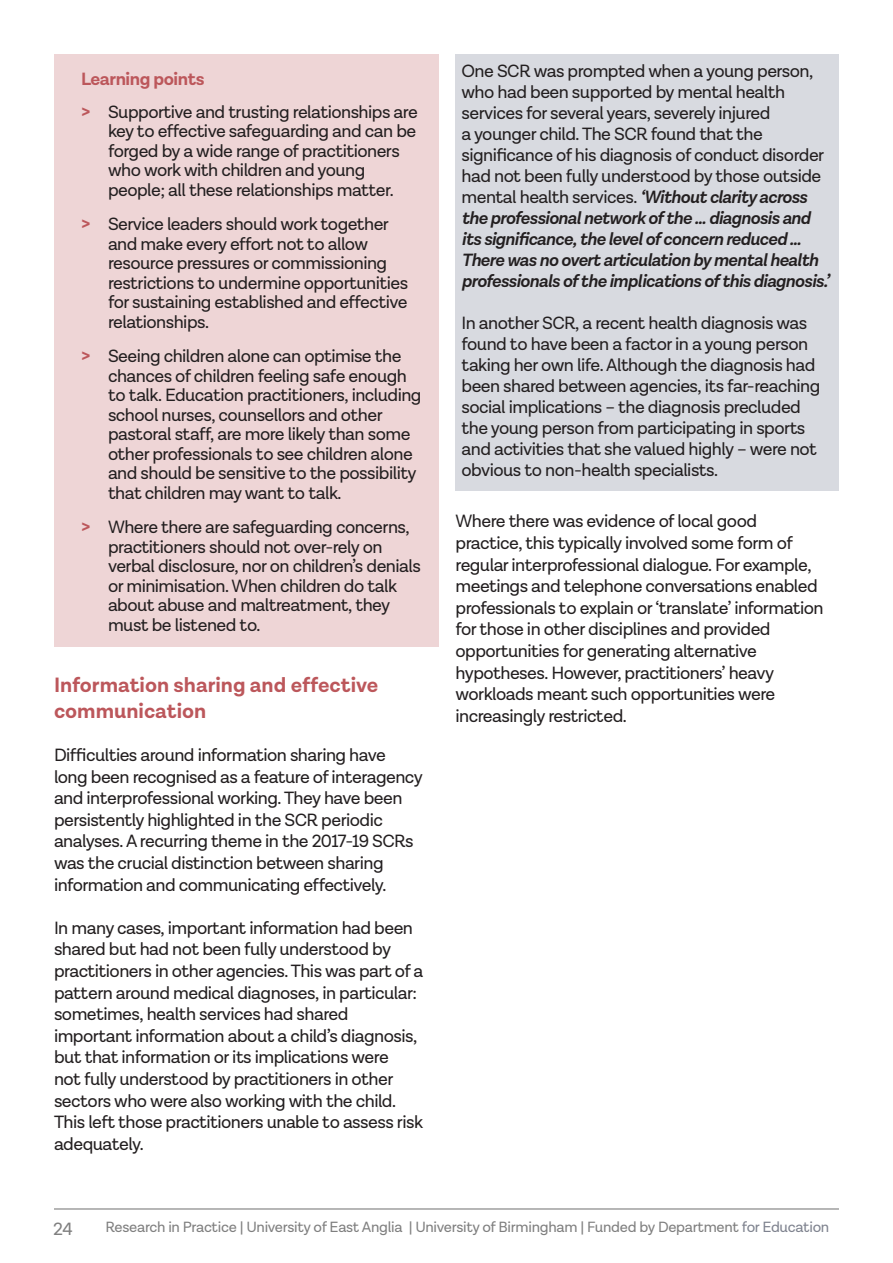
<style>
.page{position:relative;width:893px;height:1263px;background:#fff}
.page>*{position:absolute;margin:0;border:0;box-sizing:border-box;transform-origin:0 0}
.t1{font:700 21px/25.2px "Lota Grotesque Alt 1";color:#bc575b}
.RiP_Bullet_points{font:18px/21.6px "Lota Grotesque Alt 1";letter-spacing:-.03em;color:#231f20}
.No_Spacing{font:18px/21px "Lota Grotesque Alt 1";letter-spacing:-.03em;color:#231f20}
.t2{font:700 18px "Lota Grotesque Alt 1";letter-spacing:-.025em;color:#bc575b}
.t3{font:18px "Lota Grotesque Alt 1";color:#7f7f7f}
.t4{font:15px "Lota Grotesque Alt 1";letter-spacing:-.02em;color:#7f7f7f}
.s1{font-weight:700;color:#bc575b}
.s2{font-weight:600;font-style:italic}
.s3{color:#7f838f}
</style>
<div class="page">
<hr style="left:54px;top:1208px;width:785px;height:1px;background:#7f7f7f">
<div style="left:54px;top:54px;width:384px;height:592px;background:#eed5d6"></div>
<div style="left:455px;top:54px;width:384px;height:436px;background:#d8dae0"></div>
<p class="t2" style="left:81px;top:68px;width:125px">Learning points</p>
<p class="RiP_Bullet_points" style="left:108px;top:102px;width:311px;line-height:19.5px;text-indent:-27px"><span class="s1">&gt;</span> Supportive and trusting relationships are key to effective safeguarding and can be forged by a wide range of practitioners who work with children and young people; all these relationships matter.</p>
<p class="RiP_Bullet_points" style="left:108px;top:215px;width:302px;line-height:19.5px;text-indent:-27px"><span class="s1">&gt;</span> Service leaders should work together and make every effort not to allow resource pressures or commissioning restrictions to undermine opportunities for sustaining established and effective relationships.</p>
<p class="RiP_Bullet_points" style="left:108px;top:347px;width:315px;line-height:19.5px;text-indent:-27px"><span class="s1">&gt;</span> Seeing children alone can optimise the chances of children feeling safe enough to talk. Education practitioners, including school nurses, counsellors and other pastoral staff, are more likely than some other professionals to see children alone and should be sensitive to the possibility that children may want to talk.</p>
<p class="RiP_Bullet_points" style="left:108px;top:518px;width:314px;line-height:19.5px;text-indent:-27px"><span class="s1">&gt;</span> Where there are safeguarding concerns, practitioners should not over-rely on verbal disclosure, nor on children’s denials or minimisation. When children do talk about abuse and maltreatment, they must be listened to.</p>
<p class="t1" style="left:54px;top:673px;width:326px">Information sharing and effective communication</p>
<p class="RiP_Bullet_points" style="left:54px;top:744px;width:370px">Difficulties around information sharing have long been recognised as a feature of interagency and interprofessional working. They have been persistently highlighted in the SCR periodic analyses. A recurring theme in the 2017-19 SCRs was the crucial distinction between sharing information and communicating effectively.</p>
<p class="RiP_Bullet_points" style="left:54px;top:917px;width:371px">In many cases, important information had been shared but had not been fully understood by practitioners in other agencies. This was part of a pattern around medical diagnoses, in particular: sometimes, health services had shared important information about a child’s diagnosis, but that information or its implications were<br>not fully understood by practitioners in other sectors who were also working with the child.<br>This left those practitioners unable to assess risk adequately.</p>
<p class="No_Spacing" style="left:461px;top:61px;width:369px">One SCR was prompted when a young person, who had been supported by mental health services for several years, severely injured<br>a younger child. The SCR found that the significance of his diagnosis of conduct disorder had not been fully understood by those outside mental health services. <span class="s2">‘Without clarity across the professional network of the … diagnosis and its significance, the level of concern reduced ...<br>There was no overt articulation by mental health professionals of the implications of this diagnosis.’</span></p>
<p class="No_Spacing" style="left:461px;top:313px;width:360px">In another SCR, a recent health diagnosis was found to have been a factor in a young person taking her own life. Although the diagnosis had been shared between agencies, its far-reaching social implications – the diagnosis precluded the young person from participating in sports and activities that she valued highly – were not obvious to non-health specialists.</p>
<p class="RiP_Bullet_points" style="left:455px;top:511px;width:370px">Where there was evidence of local good practice, this typically involved some form of regular interprofessional dialogue. For example, meetings and telephone conversations enabled professionals to explain or ‘translate’ information for those in other disciplines and provided opportunities for generating alternative hypotheses. However, practitioners’ heavy workloads meant such opportunities were increasingly restricted.</p>
<p class="t3" style="left:53px;top:1219px;width:21px">24</p>
<p class="t4" style="left:105px;top:1219px;width:725px">Research in Practice | University of East Anglia | University of Birmingham | Funded by Department <span class="s3">for Education</span></p>
</div>
